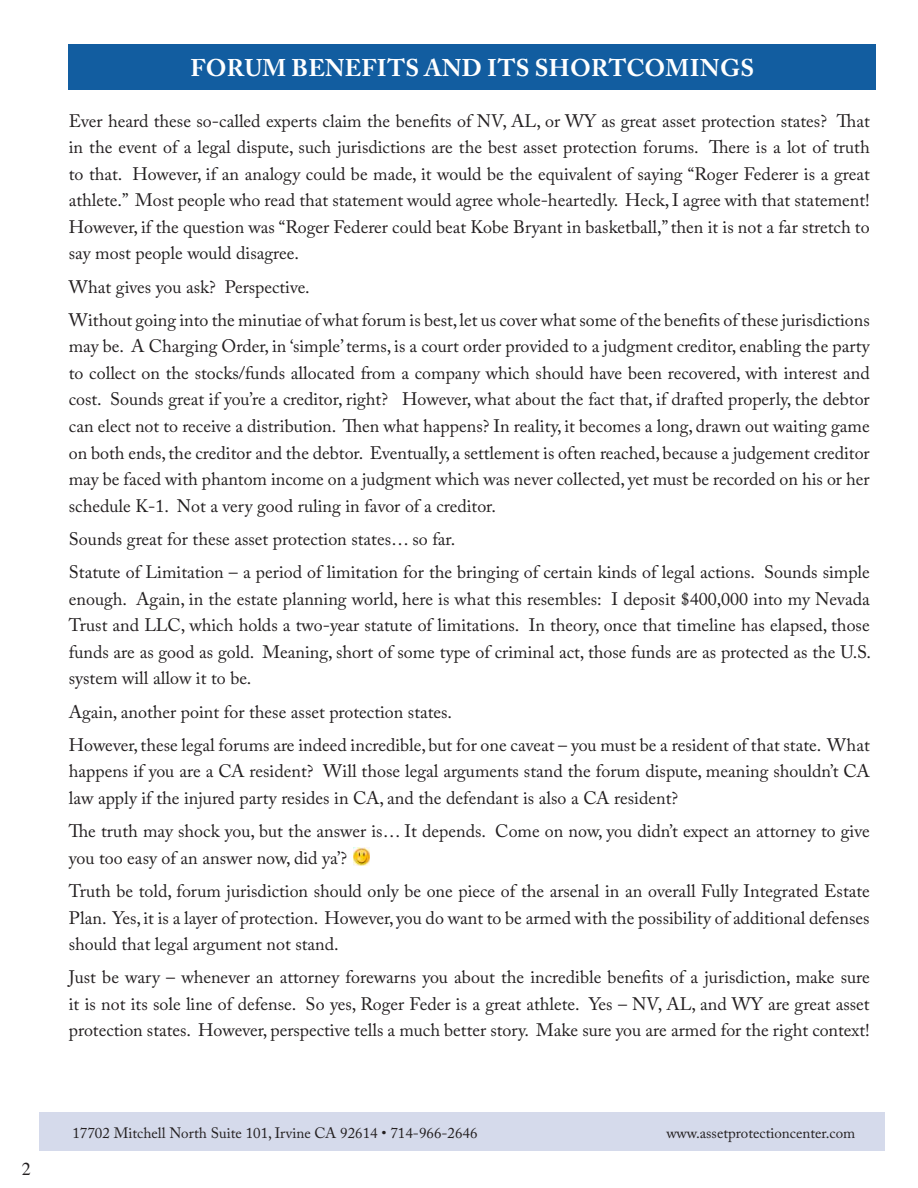
<style>
.page{position:relative;width:918px;height:1188px;background:#fff}
.page>*{position:absolute;margin:0;border:0;box-sizing:border-box;transform-origin:0 0}
.t1{font:700 24px "Adobe Caslon Pro";letter-spacing:.015em;color:#fff}
.t2{font:18px/26.5px "Adobe Caslon Pro";color:#231f20;text-align:justify}
.t3{font:18px "Times";color:#231f20}
.t4{font:15px "Adobe Caslon Pro";color:#231f20}
</style>
<div class="page">
<div style="left:39px;top:1112px;width:846px;height:39px;background:#d5daeb"></div>
<div style="left:69px;top:44px;width:807px;height:46px;background:#125da0"></div>
<img style="left:353px;top:848px;width:16px;height:18px">
<p class="t3" style="left:22px;top:1152px;width:10px">2</p>
<h1 class="t1" style="left:190px;top:54px;width:565px">FORUM BENEFITS AND ITS SHORTCOMINGS</h1>
<p class="t2" style="left:69px;top:107px;width:803px">Ever heard these so-called experts claim the benefits of NV, AL, or WY as great asset protection states? That in the event of a legal dispute, such jurisdictions are the best asset protection forums. There is a lot of truth to that. However, if an analogy could be made, it would be the equivalent of saying “Roger Federer is a great athlete.” Most people who read that statement would agree whole-heartedly. Heck, I agree with that statement!<br>However, if the question was “Roger Federer could beat Kobe Bryant in basketball,” then it is not a far stretch to say most people would disagree.</p>
<p class="t2" style="left:69px;top:270px;width:802px;line-height:33.3px">What gives you ask? Perspective.<br>Without going into the minutiae of what forum is best, let us cover what some of the benefits of these jurisdictions</p>
<p class="t2" style="left:69px;top:333px;width:803px">may be. A Charging Order, in ‘simple’ terms, is a court order provided to a judgment creditor, enabling the party to collect on the stocks/funds allocated from a company which should have been recovered, with interest and cost. Sounds great if you’re a creditor, right? However, what about the fact that, if drafted properly, the debtor can elect not to receive a distribution. Then what happens? In reality, it becomes a long, drawn out waiting game on both ends, the creditor and the debtor. Eventually, a settlement is often reached, because a judgement creditor may be faced with phantom income on a judgment which was never collected, yet must be recorded on his or her schedule K-1. Not a very good ruling in favor of a creditor.</p>
<p class="t2" style="left:69px;top:522px;width:803px;line-height:33.3px">Sounds great for these asset protection states… so far.<br>Statute of Limitation – a period of limitation for the bringing of certain kinds of legal actions. Sounds simple</p>
<p class="t2" style="left:69px;top:585px;width:804px">enough. Again, in the estate planning world, here is what this resembles: I deposit $400,000 into my Nevada Trust and LLC, which holds a two-year statute of limitations. In theory, once that timeline has elapsed, those funds are as good as gold. Meaning, short of some type of criminal act, those funds are as protected as the U.S. system will allow it to be.</p>
<p class="t2" style="left:69px;top:695px;width:802px;line-height:33.3px">Again, another point for these asset protection states.<br>However, these legal forums are indeed incredible, but for one caveat – you must be a resident of that state. What</p>
<p class="t2" style="left:69px;top:758px;width:802px">happens if you are a CA resident? Will those legal arguments stand the forum dispute, meaning shouldn’t CA law apply if the injured party resides in CA, and the defendant is also a CA resident?</p>
<p class="t2" style="left:69px;top:818px;width:802px">The truth may shock you, but the answer is… It depends. Come on now, you didn’t expect an attorney to give you too easy of an answer now, did ya’?</p>
<p class="t2" style="left:69px;top:878px;width:803px">Truth be told, forum jurisdiction should only be one piece of the arsenal in an overall Fully Integrated Estate Plan. Yes, it is a layer of protection. However, you do want to be armed with the possibility of additional defenses should that legal argument not stand.</p>
<p class="t2" style="left:69px;top:964px;width:803px">Just be wary – whenever an attorney forewarns you about the incredible benefits of a jurisdiction, make sure it is not its sole line of defense. So yes, Roger Feder is a great athlete. Yes – NV, AL, and WY are great asset protection states. However, perspective tells a much better story. Make sure you are armed for the right context!</p>
<p class="t4" style="left:72px;top:1124px;width:407px">17702 Mitchell North Suite 101, Irvine CA 92614 • 714-966-2646</p>
<p class="t4" style="left:666px;top:1124px;width:190px">www.assetprotectioncenter.com</p>
</div>
